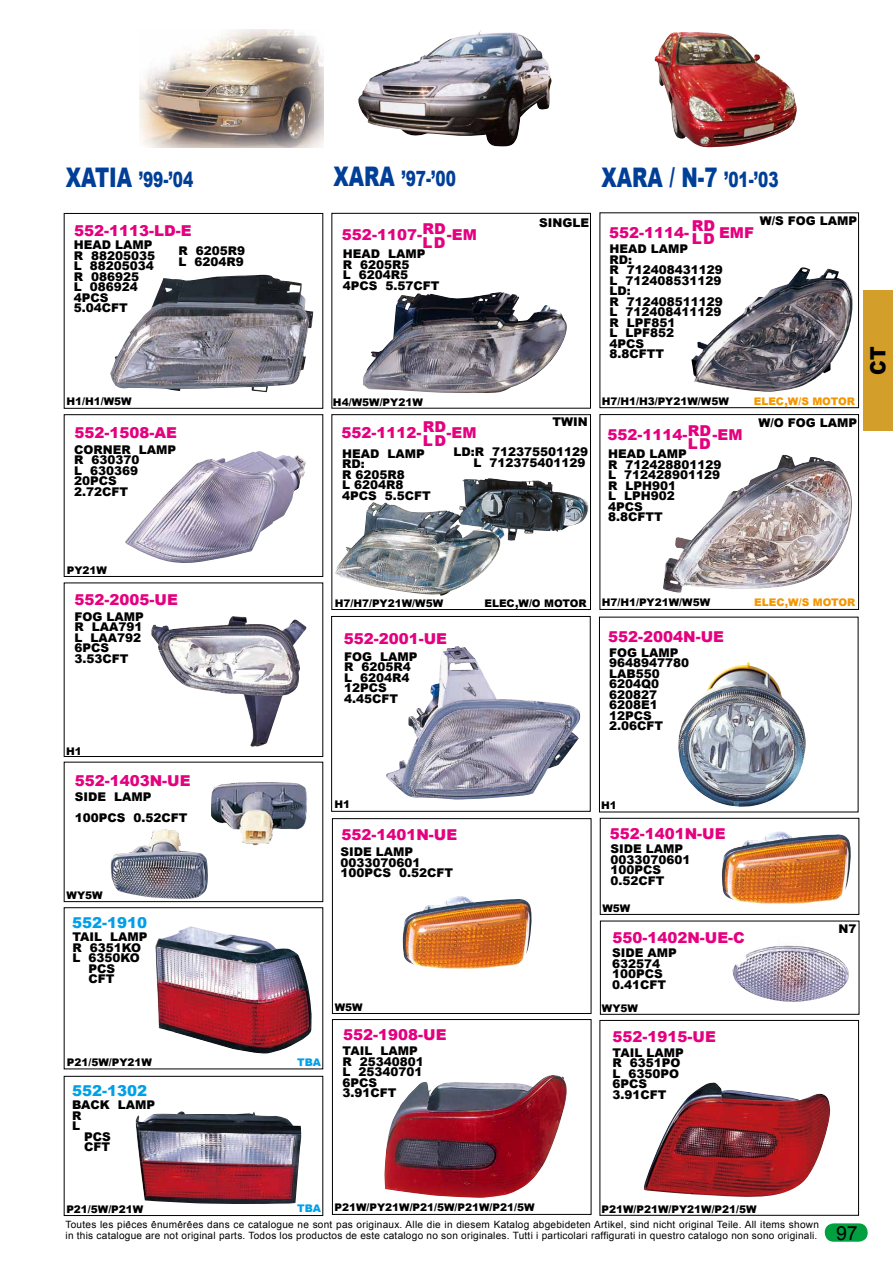
<style>
.page{position:relative;width:893px;height:1263px;background:#fff}
.page>*{position:absolute;margin:0;border:0;box-sizing:border-box;transform-origin:0 0}
.t1{font:900 27px "Arial";color:#003f98;scale:.73 1}
.t2{font:900 21px "Arial";color:#003f98;scale:.73 1}
.t3{font:900 21px "Arial";color:#000;scale:.9 1}
.t4{font:19.5px "Arial";color:#000}
.t5{font:900 15px/13.5px "Arial";color:#e4007f}
.t6{font:900 15px "Arial";color:#00a0e9}
.t7{font:900 12px/10.5px "Arial";color:#000}
.t8{font:900 10.5px "Arial";color:#000}
.t9{font:900 10.5px "Arial";color:#f39700}
.t10{font:900 10.5px "Arial";letter-spacing:-.01em;color:#00a0e9}
.t11{font:10.05px/10.5px "Arial";letter-spacing:.025em;color:#000}
.s1{font-size:27px}
.s2{font-size:21px}
</style>
<div class="page">
<div style="left:825px;top:1223px;width:43px;height:19px;background:#00a041;border-radius:9px"></div>
<div style="left:863px;top:290px;width:30px;height:141px;background:#d39f2a"></div>
<img style="left:335px;top:478px;width:254px;height:118px">
<div style="left:331px;top:414px;width:260px;height:196px;border:1px solid #000"></div>
<img style="left:363px;top:292px;width:204px;height:101px">
<div style="left:331px;top:213px;width:260px;height:196px;border:1px solid #000"></div>
<img style="left:358px;top:30px;width:194px;height:116px">
<img style="left:384px;top:1075px;width:183px;height:123px">
<div style="left:332px;top:1019px;width:259px;height:196px;border:1px solid #000"></div>
<img style="left:386px;top:646px;width:195px;height:154px">
<div style="left:331px;top:616px;width:260px;height:196px;border:1px solid #000"></div>
<img style="left:402px;top:896px;width:130px;height:73px">
<div style="left:332px;top:818px;width:259px;height:196px;border:1px solid #000"></div>
<img style="left:155px;top:926px;width:157px;height:128px">
<div style="left:64px;top:907px;width:259px;height:162px;border:1px solid #000"></div>
<img style="left:125px;top:451px;width:181px;height:112px">
<div style="left:64px;top:414px;width:259px;height:163px;border:1px solid #000"></div>
<img style="left:110px;top:275px;width:203px;height:117px">
<div style="left:64px;top:213px;width:259px;height:196px;border:1px solid #000"></div>
<img style="left:110px;top:829px;width:98px;height:70px">
<div style="left:64px;top:762px;width:259px;height:140px;border:1px solid #000"></div>
<img style="left:211px;top:782px;width:96px;height:64px">
<img style="left:136px;top:1111px;width:166px;height:93px">
<div style="left:64px;top:1076px;width:259px;height:140px;border:1px solid #000"></div>
<img style="left:139px;top:30px;width:185px;height:118px">
<img style="left:151px;top:616px;width:156px;height:131px">
<div style="left:64px;top:582px;width:259px;height:175px;border:1px solid #000"></div>
<img style="left:691px;top:267px;width:162px;height:125px">
<div style="left:599px;top:212px;width:260px;height:196px;border:1px solid #000"></div>
<img style="left:643px;top:1082px;width:188px;height:115px">
<div style="left:599px;top:1020px;width:260px;height:196px;border:1px solid #000"></div>
<img style="left:654px;top:32px;width:143px;height:115px">
<img style="left:663px;top:455px;width:189px;height:138px">
<div style="left:599px;top:414px;width:260px;height:196px;border:1px solid #000"></div>
<img style="left:721px;top:831px;width:130px;height:73px">
<div style="left:600px;top:818px;width:259px;height:97px;border:1px solid #000"></div>
<img style="left:678px;top:662px;width:128px;height:145px">
<img style="left:732px;top:945px;width:117px;height:57px">
<div style="left:600px;top:921px;width:259px;height:94px;border:1px solid #000"></div>
<h2 class="t2" style="left:66px;top:164px;width:176px"><span class="s1">XATIA</span> ’99-’04</h2>
<p class="t5" style="left:74px;top:223px;width:119px">552-1113-LD-E</p>
<p class="t7" style="left:74px;top:239px;width:83px">HEAD LAMP<br>R 88205035<br>L 88205034<br>R 086925<br>L 086924<br>4PCS<br>5.04CFT</p>
<p class="t7" style="left:179px;top:245px;width:68px">R 6205R9<br>L 6204R9</p>
<p class="t8" style="left:66px;top:393px;width:67px">H1/H1/W5W</p>
<p class="t5" style="left:74px;top:425px;width:104px">552-1508-AE</p>
<p class="t7" style="left:74px;top:444px;width:103px">CORNER LAMP<br>R 630370<br>L 630369<br>20PCS<br>2.72CFT</p>
<p class="t8" style="left:67px;top:562px;width:42px">PY21W</p>
<p class="t5" style="left:75px;top:592px;width:105px">552-2005-UE</p>
<p class="t7" style="left:75px;top:611px;width:71px">FOG LAMP<br>R LAA791<br>L LAA792<br>6PCS<br>3.53CFT</p>
<p class="t8" style="left:66px;top:743px;width:17px">H1</p>
<p class="t5" style="left:75px;top:774px;width:117px">552-1403N-UE</p>
<p class="t7" style="left:75px;top:786px;width:114px;line-height:21px">SIDE LAMP<br>100PCS 0.52CFT</p>
<p class="t8" style="left:67px;top:887px;width:38px">WY5W</p>
<p class="t6" style="left:72px;top:912px;width:77px">552-1910</p>
<p class="t7" style="left:72px;top:931px;width:77px">TAIL LAMP</p>
<p class="t7" style="left:72px;top:942px;width:70px">R 6351KO</p>
<p class="t7" style="left:72px;top:952px;width:69px">L 6350KO</p>
<p class="t7" style="left:88px;top:963px;width:28px">PCS</p>
<p class="t7" style="left:88px;top:973px;width:28px">CFT</p>
<p class="t8" style="left:67px;top:1055px;width:87px">P21/5W/PY21W</p>
<p class="t6" style="left:72px;top:1079px;width:77px">552-1302</p>
<p class="t7" style="left:72px;top:1099px;width:84px">BACK LAMP</p>
<p class="t7" style="left:72px;top:1110px;width:11px">R</p>
<p class="t7" style="left:72px;top:1120px;width:10px">L</p>
<p class="t7" style="left:84px;top:1131px;width:28px">PCS</p>
<p class="t7" style="left:84px;top:1141px;width:28px">CFT</p>
<h2 class="t2" style="left:334px;top:164px;width:169px"><span class="s1">XARA</span> ’97-’00</h2>
<h1 class="t1" style="left:601px;top:157px;width:244px">XARA / N-7 <span class="s2">’01-’03</span></h1>
<p class="t5" style="left:422px;top:221px;width:25px">RD<br>LD</p>
<p class="t5" style="left:342px;top:227px;width:82px">552-1107-</p>
<p class="t5" style="left:447px;top:227px;width:31px">-EM</p>
<p class="t7" style="left:343px;top:248px;width:98px">HEAD LAMP<br>R 6205R5<br>L 6204R5<br>4PCS 5.57CFT</p>
<p class="t7" style="left:539px;top:217px;width:51px">SINGLE</p>
<p class="t7" style="left:760px;top:215px;width:99px">W/S FOG LAMP</p>
<p class="t5" style="left:692px;top:218px;width:25px">RD<br>LD</p>
<p class="t5" style="left:609px;top:225px;width:82px">552-1114-</p>
<p class="t5" style="left:719px;top:225px;width:36px">EMF</p>
<p class="t7" style="left:610px;top:243px;width:115px">HEAD LAMP<br>RD:<br>R 712408431129<br>L 712408531129<br>LD:<br>R 712408511129<br>L 712408411129<br>R LPF851<br>L LPF852<br>4PCS<br>8.8CFTT</p>
<h2 class="t3" style="left:863px;top:374px;width:33px;rotate:-90deg">CT</h2>
<p class="t8" style="left:333px;top:394px;width:91px">H4/W5W/PY21W</p>
<p class="t8" style="left:602px;top:393px;width:129px">H7/H1/H3/PY21W/W5W</p>
<p class="t9" style="left:754px;top:393px;width:103px">ELEC,W/S MOTOR</p>
<p class="t7" style="left:553px;top:417px;width:37px">TWIN</p>
<p class="t7" style="left:453px;top:446px;width:136px;text-align:right">LD:R 712375501129<br>L 712375401129</p>
<p class="t5" style="left:423px;top:420px;width:25px">RD<br>LD</p>
<p class="t5" style="left:341px;top:425px;width:82px">552-1112-</p>
<p class="t5" style="left:446px;top:425px;width:31px">-EM</p>
<p class="t7" style="left:342px;top:448px;width:90px">HEAD LAMP<br>RD:<br>R 6205R8<br>L 6204R8<br>4PCS 5.5CFT</p>
<p class="t5" style="left:688px;top:423px;width:25px">RD<br>LD</p>
<p class="t5" style="left:608px;top:428px;width:82px">552-1114-</p>
<p class="t5" style="left:713px;top:428px;width:31px">-EM</p>
<p class="t7" style="left:608px;top:448px;width:115px">HEAD LAMP<br>R 712428801129<br>L 712428901129<br>R LPH901<br>L LPH902<br>4PCS<br>8.8CFTT</p>
<p class="t7" style="left:758px;top:417px;width:100px">W/O FOG LAMP</p>
<p class="t8" style="left:335px;top:595px;width:110px">H7/H7/PY21W/W5W</p>
<p class="t5" style="left:344px;top:631px;width:105px">552-2001-UE</p>
<p class="t7" style="left:344px;top:651px;width:75px">FOG LAMP<br>R 6205R4<br>L 6204R4<br>12PCS<br>4.45CFT</p>
<p class="t8" style="left:334px;top:796px;width:17px">H1</p>
<p class="t5" style="left:341px;top:828px;width:117px">552-1401N-UE</p>
<p class="t7" style="left:341px;top:846px;width:114px">SIDE LAMP<br>0033070601<br>100PCS 0.52CFT</p>
<p class="t10" style="left:297px;top:1054px;width:25px">TBA</p>
<p class="t8" style="left:335px;top:999px;width:30px">W5W</p>
<p class="t5" style="left:343px;top:1028px;width:105px">552-1908-UE</p>
<p class="t7" style="left:343px;top:1045px;width:83px">TAIL LAMP<br>R 25340801<br>L 25340701<br>6PCS<br>3.91CFT</p>
<p class="t8" style="left:484px;top:596px;width:104px">ELEC,W/O MOTOR</p>
<p class="t8" style="left:602px;top:595px;width:110px">H7/H1/PY21W/W5W</p>
<p class="t5" style="left:608px;top:629px;width:117px">552-2004N-UE</p>
<p class="t7" style="left:609px;top:647px;width:82px">FOG LAMP<br>9648947780<br>LAB550<br>6204Q0<br>620827<br>6208E1<br>12PCS<br>2.06CFT</p>
<p class="t9" style="left:754px;top:595px;width:103px">ELEC,W/S MOTOR</p>
<p class="t8" style="left:601px;top:798px;width:17px">H1</p>
<p class="t5" style="left:610px;top:826px;width:117px">552-1401N-UE</p>
<p class="t7" style="left:610px;top:843px;width:82px">SIDE LAMP<br>0033070601<br>100PCS<br>0.52CFT</p>
<p class="t8" style="left:602px;top:900px;width:30px">W5W</p>
<p class="t5" style="left:612px;top:930px;width:134px">550-1402N-UE-C</p>
<p class="t7" style="left:612px;top:947px;width:66px">SIDE AMP<br>632574<br>100PCS<br>0.41CFT</p>
<p class="t8" style="left:602px;top:1001px;width:38px">WY5W</p>
<p class="t5" style="left:613px;top:1029px;width:105px">552-1915-UE</p>
<p class="t7" style="left:613px;top:1047px;width:73px">TAIL LAMP<br>R 6351PO<br>L 6350PO<br>6PCS<br>3.91CFT</p>
<p class="t7" style="left:839px;top:923px;width:19px">N7</p>
<p class="t8" style="left:66px;top:1202px;width:79px">P21/5W/P21W</p>
<p class="t10" style="left:297px;top:1201px;width:25px">TBA</p>
<p class="t8" style="left:334px;top:1199px;width:202px">P21W/PY21W/P21/5W/P21W/P21/5W</p>
<p class="t8" style="left:601px;top:1201px;width:157px">P21W/P21W/PY21W/P21/5W</p>
<p class="t11" style="left:66px;top:1220px;width:755px">Toutes les pieces enumerees dans ce catalogue ne sont pas originaux. Alle die in diesem Katalog abgebideten Artikel, sind nicht original Teile. All items shown in this catalogue are not original parts. Todos los productos de este catalogo no son originales. Tutti i particolari raffigurati in questro catalogo non sono originali.</p>
<h3 class="t4" style="left:836px;top:1220px;width:23px">97</h3>
</div>
